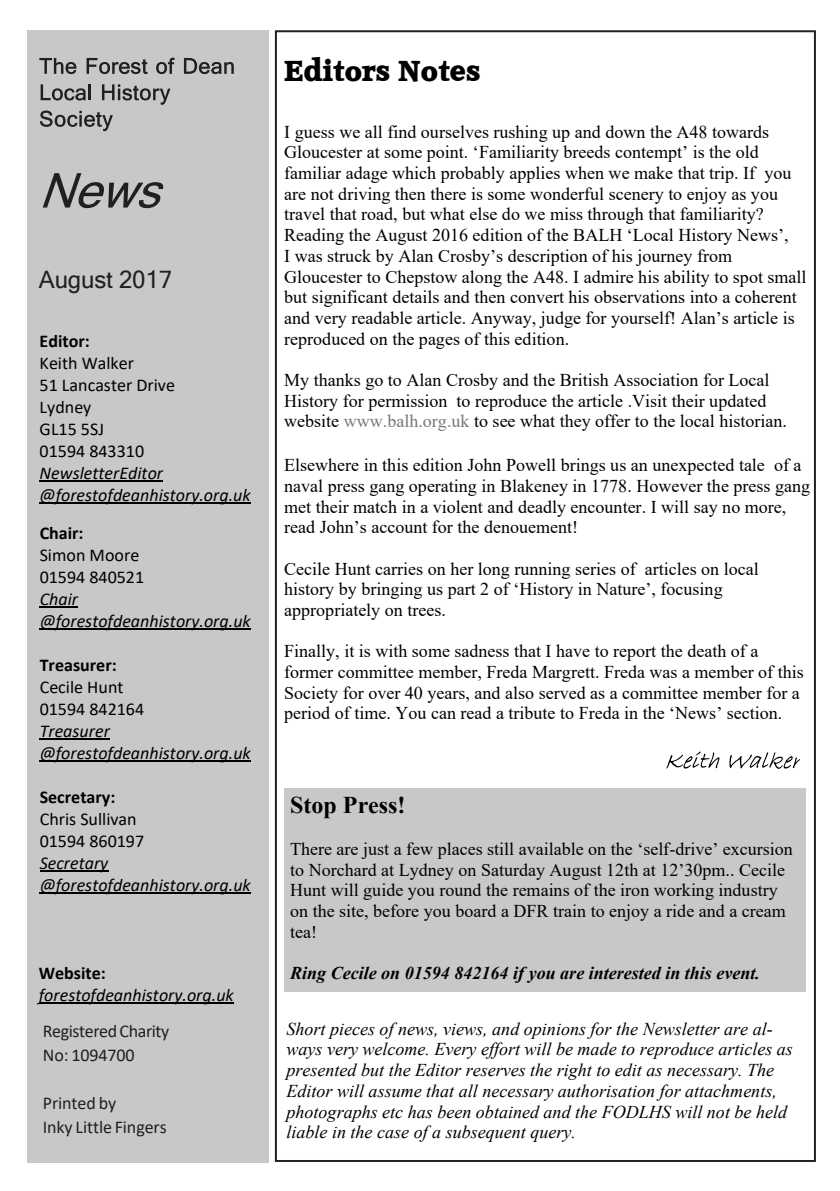
<style>
.page{position:relative;width:840px;height:1191px;background:#fff}
.page>*{position:absolute;margin:0;border:0;box-sizing:border-box;transform-origin:0 0}
.t1{font:28px "Accord Heavy SF Bold";color:#000}
.t2{font:24px "Microsoft Sans Serif";letter-spacing:-.005em;color:#231f20}
.t3{font:700 24px "Times New Roman";color:#000}
.t4{font:18px/20.6px "Times New Roman";color:#000}
.t5{font:italic 18px/20.6px "Times New Roman";color:#000}
.t6{font:italic 18px/22px "Calibri";color:#000}
.t7{font:18px/22px "Calibri";color:#000}
.t8{font:18px/24px "Calibri";letter-spacing:-.005em;color:#231f20}
.t9{font:italic 700 18px "Times New Roman";color:#000}
.t10{font:700 18px "Calibri";color:#000}
.s1{color:#777}
</style>
<div class="page">
<div style="left:27px;top:30px;width:242px;height:1132px;background:#c6c8ca"></div>
<svg style="left:39px;top:58px;width:37px;height:16px"></svg>
<svg style="left:86px;top:58px;width:61px;height:16px"></svg>
<svg style="left:156px;top:58px;width:18px;height:16px"></svg>
<svg style="left:184px;top:58px;width:50px;height:16px"></svg>
<svg style="left:40px;top:84px;width:130px;height:47px"></svg>
<svg style="left:43px;top:173px;width:121px;height:35px"></svg>
<hr style="left:40px;top:480px;width:123px;height:1px;background:#000">
<hr style="left:40px;top:502px;width:210px;height:1px;background:#000">
<hr style="left:40px;top:606px;width:38px;height:1px;background:#000">
<hr style="left:40px;top:628px;width:210px;height:1px;background:#000">
<hr style="left:40px;top:738px;width:70px;height:1px;background:#000">
<hr style="left:40px;top:760px;width:210px;height:1px;background:#000">
<hr style="left:40px;top:870px;width:68px;height:1px;background:#000">
<hr style="left:40px;top:892px;width:210px;height:1px;background:#000">
<hr style="left:39px;top:1002px;width:195px;height:1px;background:#000">
<svg style="left:666px;top:751px;width:53px;height:17px"></svg>
<svg style="left:729px;top:752px;width:70px;height:17px"></svg>
<div style="left:284px;top:788px;width:521px;height:204px;background:#c8c8c8"></div>
<h2 class="t2" style="left:39px;top:271px;width:135px">August 2017</h2>
<p class="t10" style="left:40px;top:333px;width:52px">Editor:</p>
<p class="t7" style="left:40px;top:353px;width:137px">Keith Walker<br>51 Lancaster Drive<br>Lydney<br>GL15 5SJ<br>01594 843310</p>
<p class="t6" style="left:40px;top:463px;width:212px">NewsletterEditor @forestofdeanhistory.org.uk</p>
<p class="t10" style="left:40px;top:525px;width:45px">Chair:</p>
<p class="t7" style="left:40px;top:545px;width:106px">Simon Moore<br>01594 840521</p>
<p class="t6" style="left:40px;top:589px;width:212px">Chair @forestofdeanhistory.org.uk</p>
<p class="t10" style="left:40px;top:657px;width:78px">Treasurer:</p>
<p class="t7" style="left:40px;top:677px;width:106px">Cecile Hunt<br>01594 842164</p>
<p class="t6" style="left:40px;top:721px;width:212px">Treasurer @forestofdeanhistory.org.uk</p>
<p class="t10" style="left:40px;top:789px;width:77px">Secretary:</p>
<p class="t7" style="left:40px;top:809px;width:106px">Chris Sullivan<br>01594 860197</p>
<p class="t6" style="left:40px;top:853px;width:212px">Secretary @forestofdeanhistory.org.uk</p>
<p class="t10" style="left:39px;top:965px;width:68px">Website:</p>
<p class="t6" style="left:39px;top:985px;width:196px">forestofdeanhistory.org.uk</p>
<p class="t8" style="left:43px;top:1021px;width:128px">Registered Charity<br>No: 1094700</p>
<p class="t8" style="left:43px;top:1093px;width:125px">Printed by<br>Inky Little Fingers</p>
<h1 class="t1" style="left:284px;top:57px;width:197px">Editors Notes</h1>
<p class="t4" style="left:284px;top:123px;width:523px">I guess we all find ourselves rushing up and down the A48 towards Gloucester at some point. ‘Familiarity breeds contempt’ is the old familiar adage which probably applies when we make that trip. If you are not driving then there is some wonderful scenery to enjoy as you travel that road, but what else do we miss through that familiarity?<br>Reading the August 2016 edition of the BALH ‘Local History News’,<br>I was struck by Alan Crosby’s description of his journey from Gloucester to Chepstow along the A48. I admire his ability to spot small but significant details and then convert his observations into a coherent and very readable article. Anyway, judge for yourself! Alan’s article is reproduced on the pages of this edition.</p>
<p class="t4" style="left:284px;top:371px;width:504px">My thanks go to Alan Crosby and the British Association for Local<br>History for permission to reproduce the article .Visit their updated website <span class="s1">www.balh.org.uk</span> to see what they offer to the local historian.</p>
<p class="t4" style="left:284px;top:456px;width:527px">Elsewhere in this edition John Powell brings us an unexpected tale of a naval press gang operating in Blakeney in 1778. However the press gang met their match in a violent and deadly encounter. I will say no more, read John’s account for the denouement!</p>
<p class="t4" style="left:284px;top:560px;width:476px">Cecile Hunt carries on her long running series of articles on local history by bringing us part 2 of ‘History in Nature’, focusing appropriately on trees.</p>
<p class="t4" style="left:284px;top:643px;width:520px">Finally, it is with some sadness that I have to report the death of a former committee member, Freda Margrett. Freda was a member of this Society for over 40 years, and also served as a committee member for a period of time. You can read a tribute to Freda in the ‘News’ section.</p>
<h2 class="t3" style="left:290px;top:796px;width:117px">Stop Press!</h2>
<p class="t4" style="left:290px;top:840px;width:504px">There are just a few places still available on the ‘self-drive’ excursion to Norchard at Lydney on Saturday August 12th at 12’30pm.. Cecile Hunt will guide you round the remains of the iron working industry on the site, before you board a DFR train to enjoy a ride and a cream tea!</p>
<p class="t9" style="left:290px;top:967px;width:471px">Ring Cecile on 01594 842164 if you are interested in this event.</p>
<p class="t5" style="left:286px;top:1020px;width:507px">Short pieces of news, views, and opinions for the Newsletter are al&shy;ways very welcome. Every effort will be made to reproduce articles as presented but the Editor reserves the right to edit as necessary. The Editor will assume that all necessary authorisation for attachments, photographs etc has been obtained and the FODLHS will not be held liable in the case of a subsequent query.</p>
</div>
